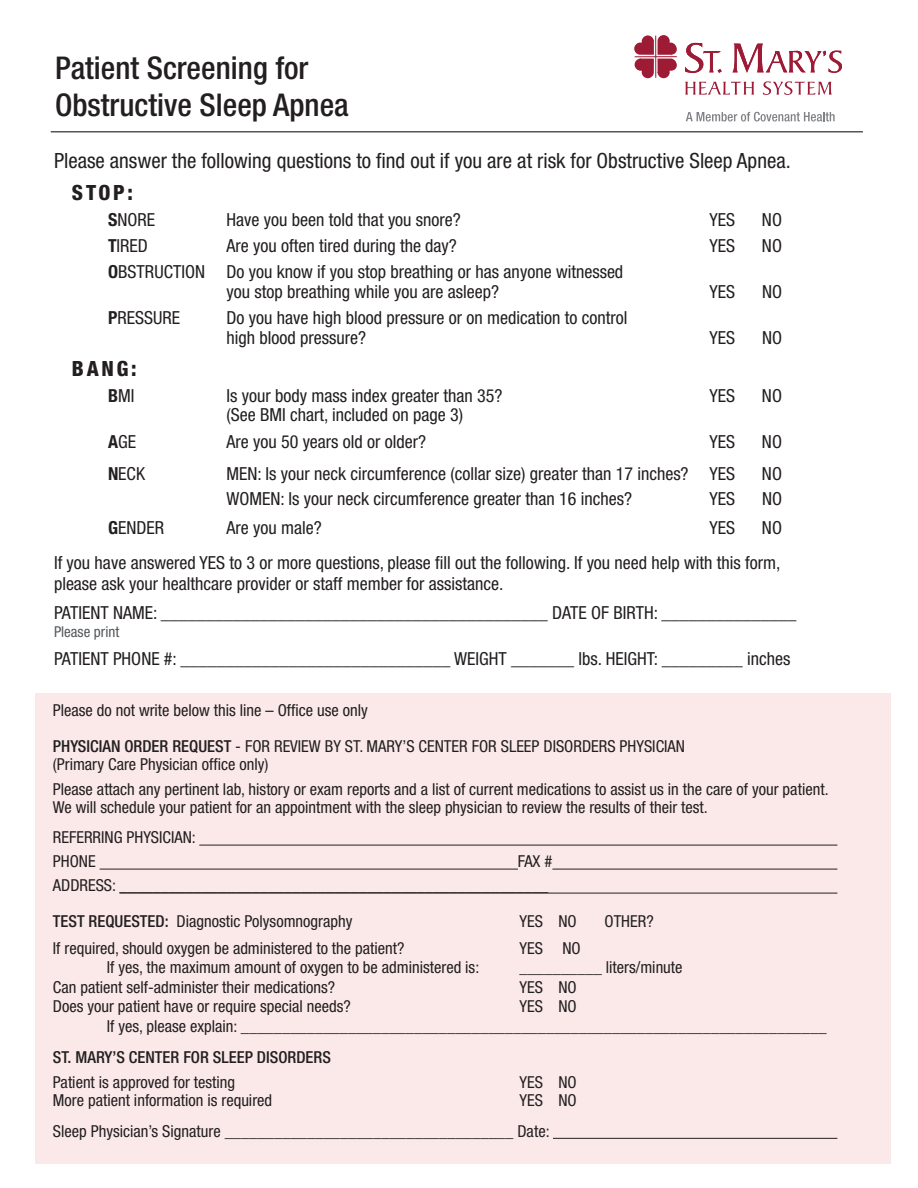
<style>
.page{position:relative;width:918px;height:1188px;background:#fff}
.page>*{position:absolute;margin:0;border:0;box-sizing:border-box;transform-origin:0 0}
.t1{font:500 condensed 31.35px/37.7px "Helvetica Neue LT Std";color:#231f20}
.t2{font:condensed 21px "Helvetica Neue LT Std";color:#231f20}
.t3{font:800 condensed 21px "Helvetica Neue LT Std";letter-spacing:.13em;color:#231f20}
.t4{font:condensed 18px/19.5px "Helvetica Neue LT Std";color:#231f20}
.t5{font:condensed 16.5px/18px "Helvetica Neue LT Std";color:#231f20}
.t6{font:500 condensed 16.5px "Helvetica Neue LT Std";color:#231f20}
.t7{font:condensed 15px "Helvetica Neue LT Std";color:#54575a}
.s1{font-weight:700}
.s2{font-weight:500}
</style>
<div class="page">
<div style="left:36px;top:693px;width:855px;height:471px;background:#fbe9e9"></div>
<hr style="left:199px;top:845px;width:638px;height:1px;background:#231f20">
<hr style="left:100px;top:869px;width:418px;height:1px;background:#231f20">
<hr style="left:552px;top:869px;width:285px;height:1px;background:#231f20">
<hr style="left:120px;top:893px;width:717px;height:1px;background:#231f20">
<hr style="left:553px;top:1138px;width:284px;height:1px;background:#231f20">
<svg style="left:685px;top:43px;width:37px;height:30px"></svg>
<svg style="left:732px;top:44px;width:110px;height:29px"></svg>
<svg style="left:686px;top:112px;width:149px;height:10px"></svg>
<svg style="left:685px;top:82px;width:69px;height:13px"></svg>
<svg style="left:763px;top:81px;width:69px;height:14px"></svg>
<svg style="left:634px;top:35px;width:43px;height:43px"></svg>
<hr style="left:635px;top:56px;width:42px;height:1px;background:#9e1b35">
<hr style="left:51px;top:131px;width:812px;height:2px;background:#54575a">
<p class="t1" style="left:55px;top:48px;width:295px">Patient Screening for<br>Obstructive Sleep Apnea</p>
<p class="t2" style="left:54px;top:148px;width:738px">Please answer the following questions to find out if you are at risk for Obstructive Sleep Apnea.</p>
<p class="t3" style="left:72px;top:179px;width:63px">STOP:</p>
<p class="t4" style="left:108px;top:210px;width:49px"><span class="s1">S</span>NORE</p>
<p class="t4" style="left:226px;top:210px;width:236px">Have you been told that you snore?</p>
<p class="t4" style="left:709px;top:210px;width:27px">YES</p>
<p class="t4" style="left:762px;top:210px;width:22px">NO</p>
<p class="t4" style="left:108px;top:236px;width:41px"><span class="s1">T</span>IRED</p>
<p class="t4" style="left:226px;top:236px;width:232px">Are you often tired during the day?</p>
<p class="t4" style="left:709px;top:236px;width:27px">YES</p>
<p class="t4" style="left:762px;top:236px;width:22px">NO</p>
<p class="t4" style="left:108px;top:262px;width:517px;text-align:center"><span class="s1">O</span>BSTRUCTION Do you know if you stop breathing or has anyone witnessed you stop breathing while you are asleep?</p>
<p class="t4" style="left:709px;top:282px;width:27px">YES</p>
<p class="t4" style="left:762px;top:282px;width:22px">NO</p>
<p class="t4" style="left:108px;top:308px;width:74px"><span class="s1">P</span>RESSURE</p>
<p class="t4" style="left:226px;top:308px;width:403px">Do you have high blood pressure or on medication to control high blood pressure?</p>
<p class="t4" style="left:709px;top:327px;width:27px">YES</p>
<p class="t4" style="left:762px;top:327px;width:22px">NO</p>
<p class="t3" style="left:72px;top:355px;width:66px">BANG:</p>
<p class="t4" style="left:108px;top:385px;width:28px"><span class="s1">B</span>MI</p>
<p class="t4" style="left:226px;top:385px;width:278px">Is your body mass index greater than 35?</p>
<p class="t4" style="left:709px;top:385px;width:27px">YES</p>
<p class="t4" style="left:762px;top:385px;width:22px">NO</p>
<p class="t4" style="left:226px;top:405px;width:238px">(See BMI chart, included on page 3)</p>
<p class="t4" style="left:108px;top:431px;width:30px"><span class="s1">A</span>GE</p>
<p class="t4" style="left:226px;top:431px;width:201px">Are you 50 years old or older?</p>
<p class="t4" style="left:709px;top:431px;width:27px">YES</p>
<p class="t4" style="left:762px;top:431px;width:22px">NO</p>
<p class="t4" style="left:108px;top:463px;width:39px"><span class="s1">N</span>ECK</p>
<p class="t4" style="left:226px;top:463px;width:510px">MEN: Is your neck circumference (collar size) greater than 17 inches? YES</p>
<p class="t4" style="left:762px;top:463px;width:22px">NO</p>
<p class="t4" style="left:226px;top:489px;width:407px">WOMEN: Is your neck circumference greater than 16 inches?</p>
<p class="t4" style="left:709px;top:489px;width:27px">YES</p>
<p class="t4" style="left:762px;top:489px;width:22px">NO</p>
<p class="t4" style="left:108px;top:517px;width:58px"><span class="s1">G</span>ENDER</p>
<p class="t4" style="left:226px;top:517px;width:97px">Are you male?</p>
<p class="t4" style="left:709px;top:517px;width:27px">YES</p>
<p class="t4" style="left:762px;top:517px;width:22px">NO</p>
<p class="t4" style="left:54px;top:551px;width:728px;line-height:21.6px">If you have answered YES to 3 or more questions, please fill out the following. If you need help with this form, please ask your healthcare provider or staff member for assistance.</p>
<p class="t4" style="left:54px;top:602px;width:744px">PATIENT NAME: ___________________________________________ DATE OF BIRTH: _______________</p>
<p class="t7" style="left:54px;top:623px;width:67px">Please print</p>
<p class="t4" style="left:54px;top:649px;width:738px">PATIENT PHONE #: ______________________________ WEIGHT _______ lbs. HEIGHT: _________ inches</p>
<p class="t5" style="left:53px;top:701px;width:316px">Please do not write below this line – Office use only</p>
<p class="t5" style="left:53px;top:737px;width:634px"><span class="s2">PHYSICIAN ORDER REQUEST</span> - FOR REVIEW BY ST. MARY’S CENTER FOR SLEEP DISORDERS PHYSICIAN (Primary Care Physician office only)</p>
<p class="t5" style="left:53px;top:780px;width:777px">Please attach any pertinent lab, history or exam reports and a list of current medications to assist us in the care of your patient.<br>We will schedule your patient for an appointment with the sleep physician to review the results of their test.</p>
<p class="t5" style="left:53px;top:828px;width:145px">REFERRING PHYSICIAN:</p>
<p class="t5" style="left:53px;top:852px;width:44px">PHONE</p>
<p class="t5" style="left:53px;top:849px;width:501px;line-height:24px;text-align:right">FAX #<br>ADDRESS: ____________________________________________________</p>
<p class="t5" style="left:53px;top:912px;width:301px"><span class="s2">TEST REQUESTED:</span> Diagnostic Polysomnography</p>
<p class="t5" style="left:519px;top:912px;width:59px">YES NO</p>
<p class="t5" style="left:604px;top:912px;width:51px">OTHER?</p>
<p class="t5" style="left:53px;top:939px;width:353px">If required, should oxygen be administered to the patient?</p>
<p class="t5" style="left:519px;top:939px;width:63px">YES NO</p>
<p class="t5" style="left:107px;top:958px;width:374px">If yes, the maximum amount of oxygen to be administered is:</p>
<p class="t5" style="left:519px;top:958px;width:165px">__________ liters/minute</p>
<p class="t5" style="left:53px;top:978px;width:284px">Can patient self-administer their medications?</p>
<p class="t5" style="left:519px;top:978px;width:59px">YES NO</p>
<p class="t5" style="left:53px;top:997px;width:299px">Does your patient have or require special needs?</p>
<p class="t5" style="left:519px;top:997px;width:59px">YES NO</p>
<p class="t5" style="left:107px;top:1017px;width:721px">If yes, please explain: _______________________________________________________________________</p>
<p class="t6" style="left:53px;top:1047px;width:280px">ST. MARY’S CENTER FOR SLEEP DISORDERS</p>
<p class="t5" style="left:53px;top:1073px;width:184px">Patient is approved for testing</p>
<p class="t5" style="left:519px;top:1073px;width:59px">YES NO</p>
<p class="t5" style="left:53px;top:1091px;width:221px">More patient information is required</p>
<p class="t5" style="left:519px;top:1091px;width:59px">YES NO</p>
<p class="t5" style="left:53px;top:1122px;width:498px">Sleep Physician’s Signature ___________________________________ Date:</p>
</div>
